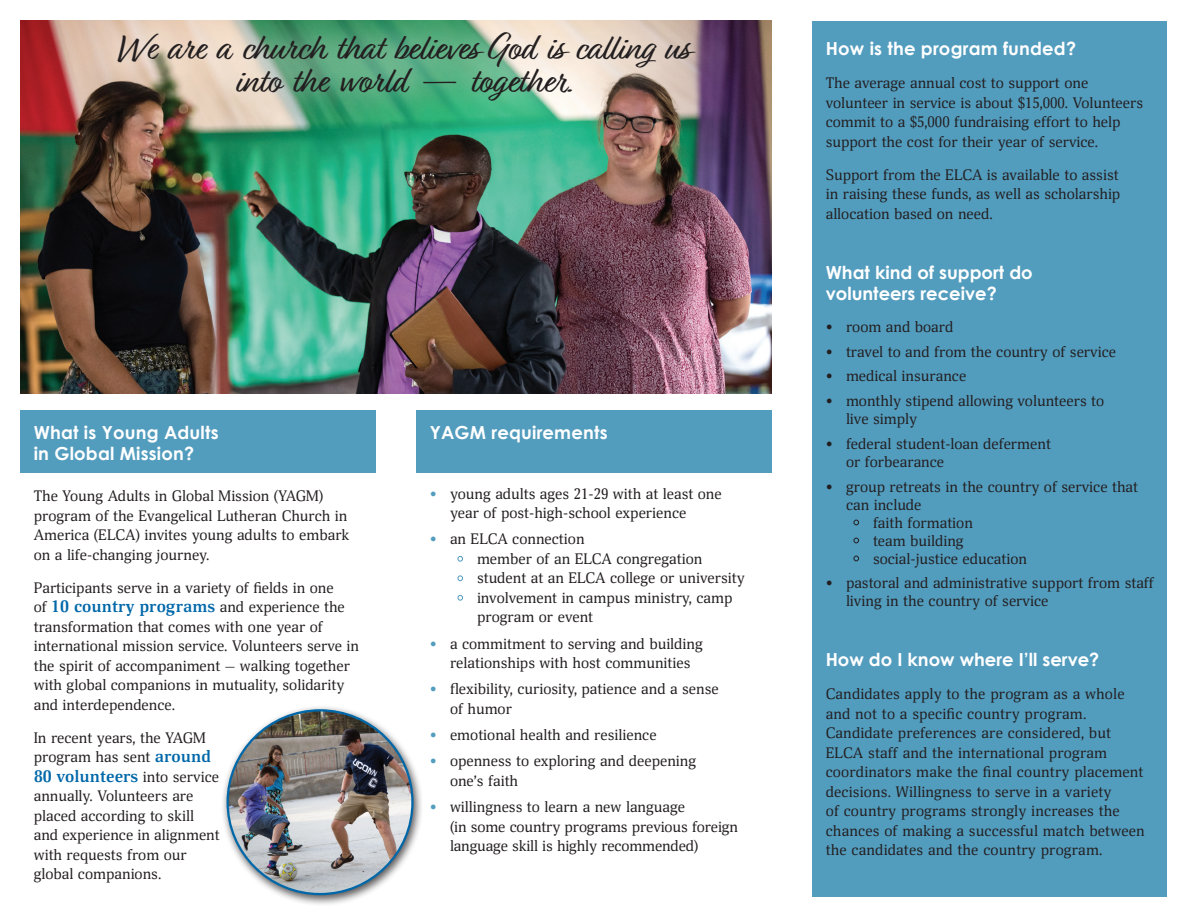
<style>
.page{position:relative;width:1188px;height:918px;background:#fff}
.page>*{position:absolute;margin:0;border:0;box-sizing:border-box;transform-origin:0 0}
.t1{font:37.5px "Relation";letter-spacing:-.015em;color:#231f20}
.headlines{font:700 18px "Century Gothic";letter-spacing:.01em;color:#fff}
.body_content{font:700 16.5px "Deca Serif";color:#0068a9}
.body_content-2{font:15px/19.5px "Deca Serif";color:#231f20}
.s1{font-weight:700;font-size:16.5px;color:#0068a9}
.s2{font-weight:400;font-size:15px;color:#231f20}
.s3{color:#529cbe}
</style>
<div class="page">
<img style="left:20px;top:20px;width:752px;height:373px">
<div style="left:812px;top:21px;width:355px;height:876px;background:#529cbe"></div>
<div style="left:416px;top:410px;width:356px;height:63px;background:#529cbe"></div>
<div style="left:20px;top:410px;width:356px;height:63px;background:#529cbe"></div>
<svg style="left:458px;top:556px;width:5px;height:6px"></svg>
<svg style="left:458px;top:576px;width:5px;height:5px"></svg>
<svg style="left:458px;top:595px;width:5px;height:6px"></svg>
<svg style="left:854px;top:520px;width:5px;height:5px"></svg>
<svg style="left:854px;top:538px;width:5px;height:5px"></svg>
<svg style="left:854px;top:556px;width:5px;height:5px"></svg>
<div style="left:220px;top:704px;width:203px;height:202px;background:#231f20;opacity:.75"></div>
<img style="left:228px;top:710px;width:184px;height:184px">
<div style="left:70px;top:0;width:672px;height:148px;background:#fff;opacity:.49"></div>
<p class="t1" style="left:117px;top:26px;width:574px">We are a church that believes God is calling us</p>
<p class="t1" style="left:234px;top:59px;width:341px">into the world — together.</p>
<p class="headlines" style="left:34px;top:418px;width:186px">What is Young Adults</p>
<p class="headlines" style="left:34px;top:440px;width:162px">in Global Mission?</p>
<p class="body_content-2" style="left:34px;top:487px;width:317px">The Young Adults in Global Mission (YAGM) program of the Evangelical Lutheran Church in America (ELCA) invites young adults to embark on a life-changing journey.</p>
<p class="body_content-2" style="left:34px;top:578px;width:327px">Participants serve in a variety of fields in one<br>of <span class="s1">10 country programs</span> and experience the transformation that comes with one year of international mission service. Volunteers serve in the spirit of accompaniment — walking together with global companions in mutuality, solidarity and interdependence.</p>
<p class="body_content-2" style="left:34px;top:728px;width:179px">In recent years, the YAGM program has sent <span class="s1">around</span></p>
<p class="body_content" style="left:34px;top:767px;width:187px">80 volunteers <span class="s2">into service</span></p>
<p class="body_content-2" style="left:34px;top:787px;width:188px">annually. Volunteers are placed according to skill and experience in alignment with requests from our global companions.</p>
<p class="headlines" style="left:430px;top:418px;width:179px">YAGM requirements</p>
<p class="body_content-2" style="left:450px;top:484px;width:273px;text-indent:-20px"><span class="s3">•</span> young adults ages 21-29 with at least one year of post-high-school experience</p>
<p class="body_content-2" style="left:430px;top:530px;width:156px"><span class="s3">•</span> an ELCA connection</p>
<p class="body_content-2" style="left:477px;top:549px;width:227px">member of an ELCA congregation</p>
<p class="body_content-2" style="left:477px;top:569px;width:269px">student at an ELCA college or university</p>
<p class="body_content-2" style="left:477px;top:588px;width:257px">involvement in campus ministry, camp program or event</p>
<p class="body_content-2" style="left:430px;top:634px;width:275px;text-align:center"><span class="s3">•</span> a commitment to serving and building relationships with host communities</p>
<p class="body_content-2" style="left:450px;top:680px;width:270px;text-indent:-20px"><span class="s3">•</span> flexibility, curiosity, patience and a sense of humor</p>
<p class="body_content-2" style="left:430px;top:726px;width:228px"><span class="s3">•</span> emotional health and resilience</p>
<p class="body_content-2" style="left:450px;top:752px;width:248px;text-indent:-20px"><span class="s3">•</span> openness to exploring and deepening one’s faith</p>
<p class="body_content-2" style="left:450px;top:798px;width:289px;text-indent:-20px"><span class="s3">•</span> willingness to learn a new language<br>(in some country programs previous foreign language skill is highly recommended)</p>
<p class="headlines" style="left:826px;top:35px;width:252px">How is the program funded?</p>
<p class="body_content-2" style="left:826px;top:74px;width:319px">The average annual cost to support one volunteer in service is about $15,000. Volunteers commit to a $5,000 fundraising effort to help support the cost for their year of service.</p>
<p class="body_content-2" style="left:826px;top:165px;width:296px;text-align:justify">Support from the ELCA is available to assist in raising these funds, as well as scholarship allocation based on need.</p>
<p class="headlines" style="left:826px;top:259px;width:208px">What kind of support do</p>
<p class="headlines" style="left:826px;top:280px;width:172px">volunteers receive?</p>
<p class="body_content-2" style="left:826px;top:317px;width:129px">• room and board</p>
<p class="body_content-2" style="left:826px;top:342px;width:292px">• travel to and from the country of service</p>
<p class="body_content-2" style="left:826px;top:367px;width:142px">• medical insurance</p>
<p class="body_content-2" style="left:846px;top:392px;width:260px;line-height:18px;text-indent:-20px">• monthly stipend allowing volunteers to live simply</p>
<p class="body_content-2" style="left:846px;top:435px;width:206px;line-height:18px;text-indent:-20px">• federal student-loan deferment or forbearance</p>
<p class="body_content-2" style="left:846px;top:478px;width:294px;line-height:18px;text-indent:-20px">• group retreats in the country of service that can include</p>
<p class="body_content-2" style="left:873px;top:513px;width:101px">faith formation</p>
<p class="body_content-2" style="left:873px;top:531px;width:92px">team building</p>
<p class="body_content-2" style="left:873px;top:549px;width:156px">social-justice education</p>
<p class="body_content-2" style="left:846px;top:575px;width:309px;line-height:18px;text-indent:-20px">• pastoral and administrative support from staff living in the country of service</p>
<p class="headlines" style="left:826px;top:646px;width:275px">How do I know where I’ll serve?</p>
<p class="body_content-2" style="left:826px;top:685px;width:321px">Candidates apply to the program as a whole and not to a specific country program.<br>Candidate preferences are considered, but ELCA staff and the international program coordinators make the final country placement decisions. Willingness to serve in a variety<br>of country programs strongly increases the chances of making a successful match between the candidates and the country program.</p>
</div>
